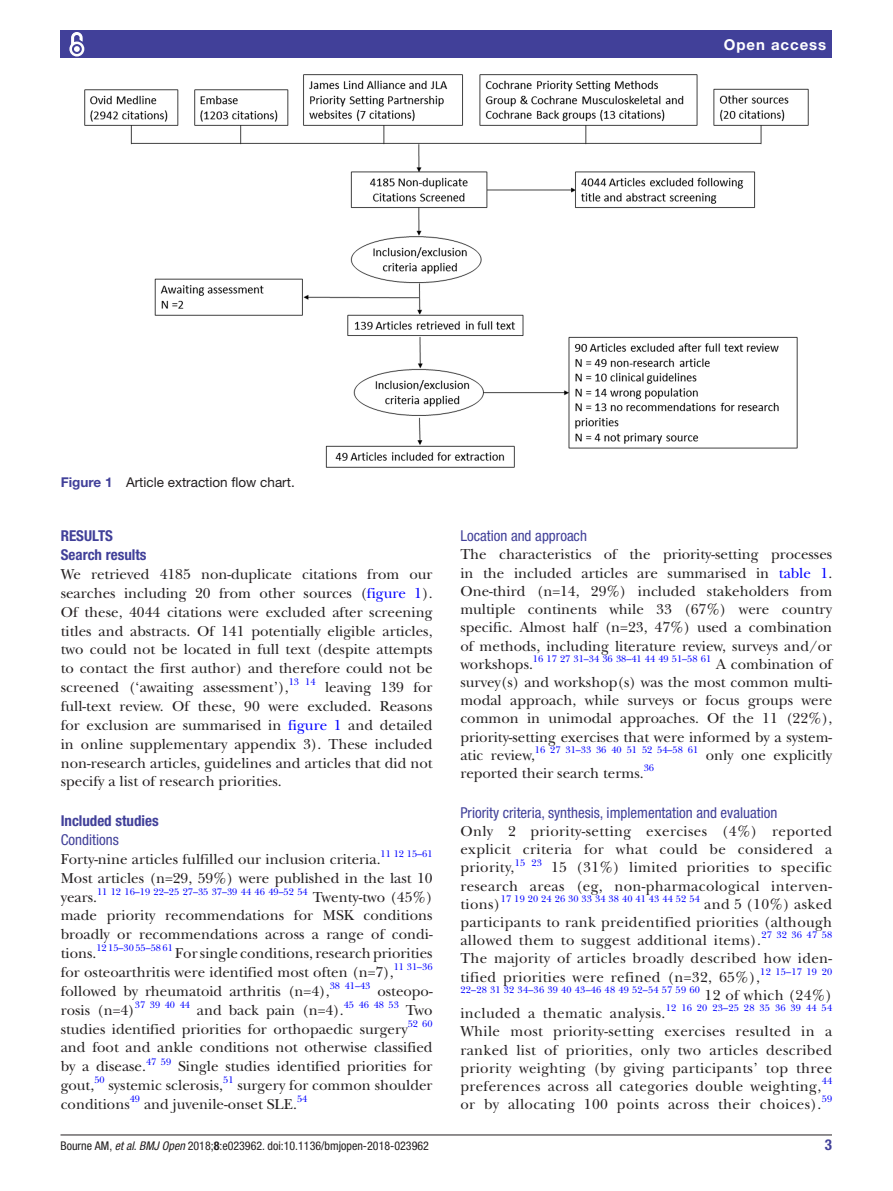
<style>
.page{position:relative;width:893px;height:1191px;background:#fff}
.page>*{position:absolute;margin:0;border:0;box-sizing:border-box;transform-origin:0 0}
.t1{font:15px/18.1px "New Baskerville";color:#231f20;text-align:justify}
.t2{font:condensed 15px "Helvetica Neue LT Std";color:#414099}
.t3{font:15px "New Baskerville";letter-spacing:.025em;color:#231f20}
.t4{font:700 condensed 15px/18.9px "Helvetica Neue LT Std";color:#414099}
.t5{font:700 15px "Helvetica Neue LT Std";letter-spacing:.065em;color:#fff}
.t6{font:13.5px "Helvetica Neue LT Std";color:#231f20}
.t7{font:condensed 12px "Helvetica Neue LT Std";color:#231f20}
.t8{font:9.9px "New Baskerville";color:#00f}
.t9{font:9.9px "New Baskerville";letter-spacing:.02em;color:#00f}
.s1{font-weight:700;color:#414099}
.s2{color:#00f}
.s3{font-style:italic}
.s4{font-weight:700}
</style>
<div class="page">
<hr style="left:61px;top:1134px;width:771px;height:1px;background:#231f20">
<div style="left:61px;top:31px;width:771px;height:27px;background:#414099"></div>
<svg style="left:69px;top:32px;width:16px;height:25px"></svg>
<img style="left:84px;top:74px;width:725px;height:394px">
<p class="t5" style="left:724px;top:35px;width:104px">Open access</p>
<p class="t6" style="left:61px;top:474px;width:235px"><span class="s1">Figure 1</span> Article extraction flow chart.</p>
<p class="t4" style="left:61px;top:526px;width:87px">Results<br>Search results</p>
<p class="t1" style="left:61px;top:565px;width:373px;line-height:18.9px">We retrieved 4185 non-duplicate citations from our searches including 20 from other sources (<span class="s2">figure 1</span>).<br>Of these, 4044 citations were excluded after screening titles and abstracts. Of 141 potentially eligible articles, two could not be located in full text (despite attempts to contact the first author) and therefore could not be screened (‘awaiting assessment’),<sup>13</sup> <sup>14</sup></p>
<p class="t1" style="left:61px;top:678px;width:373px;line-height:18.9px;text-indent:264px">leaving 139 for full-text review. Of these, 90 were excluded. Reasons for exclusion are summarised in <span class="s2">figure 1</span> and detailed in online supplementary appendix 3). These included non-research articles, guidelines and articles that did not specify a list of research priorities.</p>
<p class="t4" style="left:61px;top:811px;width:99px">Included studies</p>
<p class="t2" style="left:61px;top:831px;width:60px">Conditions</p>
<p class="t1" style="left:61px;top:850px;width:321px">Forty-nine articles fulfilled our inclusion criteria.</p>
<p class="t8" style="left:381px;top:848px;width:54px">11 12 15–61</p>
<p class="t1" style="left:61px;top:868px;width:373px;line-height:18.9px">Most articles (n=29, 59%) were published in the last 10 years.</p>
<p class="t8" style="left:97px;top:885px;width:212px">11 12 16–19 22–25 27–35 37–39 44 46 49–52 54</p>
<p class="t1" style="left:61px;top:887px;width:373px;line-height:18.9px;text-indent:252px">Twenty-two (45%) made priority recommendations for MSK conditions broadly or recommendations across a range of condi&shy;tions.</p>
<p class="t8" style="left:96px;top:942px;width:78px">12 15–30 55–58 61</p>
<p class="t1" style="left:61px;top:944px;width:373px;line-height:18.9px;text-indent:114px">For single conditions, research priorities for osteoarthritis were identified most often (n=7),</p>
<p class="t8" style="left:394px;top:961px;width:40px">11 31–36</p>
<p class="t1" style="left:61px;top:982px;width:311px">followed by rheumatoid arthritis (n=4),<sup>38</sup> <sup>41–43</sup></p>
<p class="t1" style="left:377px;top:982px;width:57px">osteopo-</p>
<p class="t1" style="left:61px;top:1000px;width:131px">rosis (n=4)<sup>37</sup> <sup>39</sup> <sup>40</sup> <sup>44</sup></p>
<p class="t1" style="left:197px;top:1000px;width:148px">and back pain (n=4).</p>
<p class="t8" style="left:344px;top:999px;width:57px">45 46 48 53</p>
<p class="t1" style="left:61px;top:1000px;width:373px;line-height:18.9px;text-indent:345px">Two studies identified priorities for orthopaedic surgery</p>
<p class="t8" style="left:408px;top:1017px;width:26px">52 60</p>
<p class="t1" style="left:61px;top:1038px;width:373px;line-height:18.9px">and foot and ankle conditions not otherwise classified by a disease.</p>
<p class="t8" style="left:146px;top:1055px;width:27px">47 59</p>
<p class="t1" style="left:178px;top:1057px;width:256px">Single studies identified priorities for</p>
<p class="t8" style="left:94px;top:1074px;width:12px">50</p>
<p class="t1" style="left:109px;top:1076px;width:116px">systemic sclerosis,</p>
<p class="t8" style="left:223px;top:1074px;width:12px">51</p>
<p class="t1" style="left:237px;top:1076px;width:197px">surgery for common shoulder</p>
<p class="t1" style="left:61px;top:1095px;width:70px">conditions</p>
<p class="t8" style="left:130px;top:1093px;width:12px">49</p>
<p class="t1" style="left:144px;top:1095px;width:155px">and juvenile-onset SLE.</p>
<p class="t8" style="left:297px;top:1093px;width:12px">54</p>
<p class="t1" style="left:61px;top:1076px;width:35px">gout,</p>
<p class="t2" style="left:460px;top:527px;width:128px">Location and approach</p>
<p class="t1" style="left:460px;top:545px;width:373px">The characteristics of the priority-setting processes in the included articles are summarised in <span class="s2">table 1</span>.<br>One-third (n=14, 29%) included stakeholders from multiple continents while 33 (67%) were country specific. Almost half (n=23, 47%) used a combination of methods, including literature review, surveys and/or workshops.</p>
<p class="t8" style="left:533px;top:653px;width:180px">16 17 27 31–34 36 38–41 44 49 51–58 61</p>
<p class="t1" style="left:460px;top:655px;width:373px;text-indent:256px">A combination of survey(s) and workshop(s) was the most common multi&shy;modal approach, while surveys or focus groups were common in unimodal approaches. Of the 11 (22%), priority-setting exercises that were informed by a system&shy;atic review,</p>
<p class="t8" style="left:535px;top:744px;width:165px">16 27 31–33 36 40 51 52 54–58 61</p>
<p class="t1" style="left:706px;top:746px;width:128px">only one explicitly</p>
<p class="t1" style="left:460px;top:764px;width:195px">reported their search terms.<sup>36</sup></p>
<p class="t2" style="left:460px;top:803px;width:318px">Priority criteria, synthesis, implementation and evaluation</p>
<p class="t1" style="left:460px;top:822px;width:373px">Only 2 priority-setting exercises (4%) reported explicit criteria for what could be considered a priority,<sup>15</sup> <sup>23</sup></p>
<p class="t1" style="left:460px;top:858px;width:373px;text-indent:91px">15 (31%) limited priorities to specific research areas (eg, non-pharmacological interven&shy;tions)</p>
<p class="t9" style="left:501px;top:893px;width:201px">17 19 20 24 26 30 33 34 38 40 41 43 44 52 54</p>
<p class="t1" style="left:460px;top:895px;width:373px;text-indent:244px">and 5 (10%) asked participants to rank preidentified priorities (although allowed them to suggest additional items).<sup>27</sup> <sup>32</sup> <sup>36</sup> <sup>47</sup> <sup>58<br></sup>The majority of articles broadly described how iden&shy;tified priorities were refined (n=32, 65%),</p>
<p class="t8" style="left:760px;top:966px;width:73px">12 15–17 19 20</p>
<p class="t9" style="left:460px;top:984px;width:241px">22–28 31 32 34–36 39 40 43–46 48 49 52–54 57 59 60</p>
<p class="t1" style="left:460px;top:986px;width:373px;text-indent:244px">12 of which (24%) included a thematic analysis.<sup>12</sup> <sup>16</sup> <sup>20</sup> <sup>23–25</sup> <sup>28</sup> <sup>35</sup> <sup>36</sup> <sup>39</sup> <sup>44</sup> <sup>54<br></sup>While most priority-setting exercises resulted in a ranked list of priorities, only two articles described priority weighting (by giving participants’ top three preferences across all categories double weighting,</p>
<p class="t8" style="left:822px;top:1075px;width:12px">44</p>
<p class="t3" style="left:460px;top:1095px;width:373px">or by allocating 100 points across their choices).<sup>59</sup></p>
<p class="t7" style="left:61px;top:1138px;width:370px">Bourne AM, <span class="s3">et al</span>. <span class="s3">BMJ Open</span> 2018;<span class="s4">8</span>:e023962. doi:10.1136/bmjopen-2018-023962</p>
<p class="t4" style="left:825px;top:1134px;width:9px">3</p>
</div>
